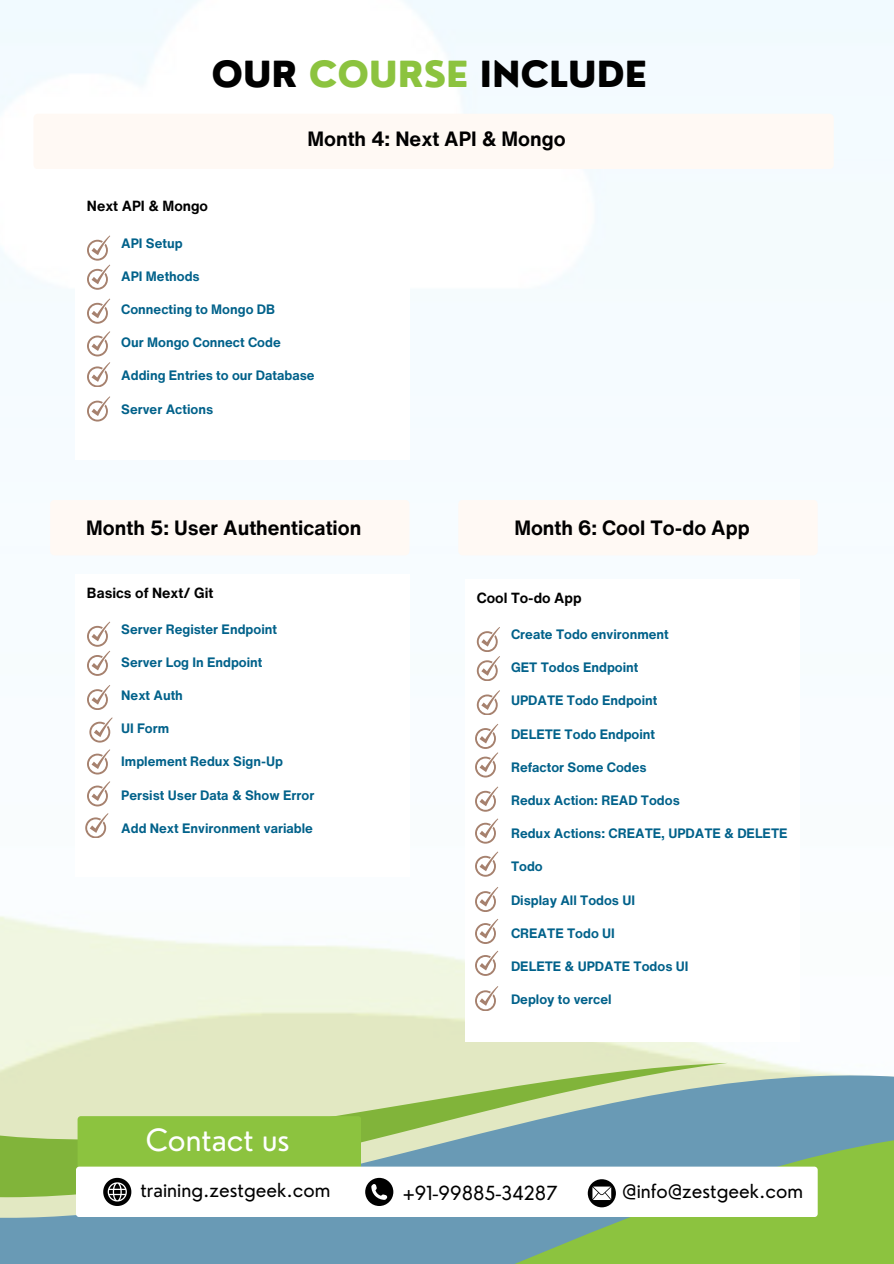
<style>
.page{position:relative;width:894px;height:1264px;background:#fff}
.page>*{position:absolute;margin:0;border:0;box-sizing:border-box;transform-origin:0 0}
.t1{font:800 35.1px "Nourd";color:#000}
.t2{font:29.85px "Nourd";color:#fff}
.t3{font:700 20.1px "Helvetica Now Text";color:#000}
.t4{font:18.9px "Nourd";color:#000}
.t5{font:700 14.25px "Helvetica Now Text";color:#000}
.t6{font:700 13.2px "Helvetica Now Text";color:#00618a}
.s1{color:#8cc33f}
</style>
<div class="page">
<svg style="left:0;top:1017px;width:893px;height:246px;fill:#e2e8c2"></svg>
<svg style="left:491px;top:1126px;width:402px;height:137px;fill:#8cc33f"></svg>
<div style="left:78px;top:1116px;width:283px;height:100px;background:#8cc33f;border-radius:3px"></div>
<div style="left:76px;top:1166px;width:741px;height:50px;background:#fff;border-radius:3px"></div>
<svg style="left:103px;top:1177px;width:28px;height:28px"></svg>
<svg style="left:365px;top:1177px;width:28px;height:28px"></svg>
<div style="left:33px;top:114px;width:800px;height:55px;background:#fff9f4;border-radius:4px"></div>
<div style="left:50px;top:500px;width:359px;height:55px;background:#fff9f4;border-radius:4px"></div>
<div style="left:458px;top:500px;width:359px;height:55px;background:#fff9f4;border-radius:4px"></div>
<svg style="left:87px;top:235px;width:23px;height:54px"></svg>
<svg style="left:87px;top:621px;width:23px;height:54px"></svg>
<svg style="left:87px;top:298px;width:23px;height:25px"></svg>
<svg style="left:87px;top:685px;width:23px;height:24px"></svg>
<svg style="left:87px;top:331px;width:23px;height:25px"></svg>
<svg style="left:89px;top:717px;width:24px;height:25px"></svg>
<svg style="left:87px;top:362px;width:23px;height:25px"></svg>
<svg style="left:87px;top:396px;width:23px;height:25px"></svg>
<svg style="left:87px;top:749px;width:23px;height:25px"></svg>
<svg style="left:87px;top:781px;width:23px;height:25px"></svg>
<svg style="left:85px;top:813px;width:23px;height:24px"></svg>
<svg style="left:587px;top:1179px;width:28px;height:28px"></svg>
<div style="left:464px;top:579px;width:335px;height:462px;background:#fff"></div>
<svg style="left:476px;top:627px;width:24px;height:53px"></svg>
<svg style="left:476px;top:690px;width:24px;height:25px"></svg>
<svg style="left:475px;top:724px;width:23px;height:53px"></svg>
<svg style="left:475px;top:786px;width:23px;height:25px"></svg>
<svg style="left:475px;top:818px;width:23px;height:25px"></svg>
<svg style="left:475px;top:851px;width:23px;height:25px"></svg>
<svg style="left:475px;top:887px;width:23px;height:24px"></svg>
<svg style="left:475px;top:919px;width:23px;height:24px"></svg>
<svg style="left:475px;top:950px;width:23px;height:25px"></svg>
<svg style="left:475px;top:986px;width:23px;height:24px"></svg>
<p class="t1" style="left:211px;top:52px;width:437px">OUR <span class="s1">COURSE</span> INCLUDE</p>
<p class="t5" style="left:87px;top:195px;width:123px">Next API &amp; Mongo</p>
<p class="t3" style="left:307px;top:124px;width:260px">Month 4: Next API &amp; Mongo</p>
<p class="t6" style="left:121px;top:233px;width:63px">API Setup</p>
<p class="t6" style="left:121px;top:266px;width:80px">API Methods</p>
<p class="t6" style="left:121px;top:299px;width:155px">Connecting to Mongo DB</p>
<p class="t6" style="left:121px;top:332px;width:161px">Our Mongo Connect Code</p>
<p class="t6" style="left:121px;top:366px;width:195px">Adding Entries to our Database</p>
<h3 class="t6" style="left:121px;top:399px;width:93px">Server Actions</h3>
<p class="t3" style="left:86px;top:512px;width:276px">Month 5: User Authentication</p>
<p class="t3" style="left:514px;top:512px;width:237px">Month 6: Cool To-do App</p>
<p class="t5" style="left:87px;top:581px;width:128px">Basics of Next/ Git</p>
<h3 class="t6" style="left:121px;top:619px;width:157px">Server Register Endpoint</h3>
<p class="t6" style="left:121px;top:652px;width:143px">Server Log In Endpoint</p>
<p class="t6" style="left:121px;top:685px;width:63px">Next Auth</p>
<p class="t6" style="left:121px;top:718px;width:50px">UI Form</p>
<p class="t6" style="left:121px;top:751px;width:163px">Implement Redux Sign-Up</p>
<p class="t6" style="left:121px;top:785px;width:195px">Persist User Data &amp; Show Error</p>
<p class="t6" style="left:121px;top:818px;width:193px">Add Next Environment variable</p>
<h3 class="t2" style="left:146px;top:1120px;width:145px">Contact us</h3>
<h1 class="t4" style="left:140px;top:1178px;width:191px">training.zestgeek.com</h1>
<p class="t5" style="left:476px;top:587px;width:106px">Cool To-do App</p>
<p class="t6" style="left:511px;top:624px;width:159px">Create Todo environment</p>
<p class="t6" style="left:511px;top:657px;width:129px">GET Todos Endpoint</p>
<p class="t6" style="left:511px;top:690px;width:148px">UPDATE Todo Endpoint</p>
<p class="t6" style="left:511px;top:724px;width:146px">DELETE Todo Endpoint</p>
<p class="t6" style="left:511px;top:757px;width:137px">Refactor Some Codes</p>
<p class="t6" style="left:511px;top:790px;width:170px">Redux Action: READ Todos</p>
<p class="t6" style="left:511px;top:823px;width:278px">Redux Actions: CREATE, UPDATE &amp; DELETE</p>
<p class="t6" style="left:511px;top:856px;width:33px">Todo</p>
<p class="t6" style="left:511px;top:889px;width:126px">Display All Todos UI</p>
<p class="t6" style="left:511px;top:923px;width:105px">CREATE Todo UI</p>
<p class="t6" style="left:511px;top:956px;width:179px">DELETE &amp; UPDATE Todos UI</p>
<p class="t6" style="left:511px;top:989px;width:102px">Deploy to vercel</p>
<p class="t4" style="left:403px;top:1181px;width:156px">+91-99885-34287</p>
<p class="t4" style="left:622px;top:1179px;width:182px">@info@zestgeek.com</p>
</div>
